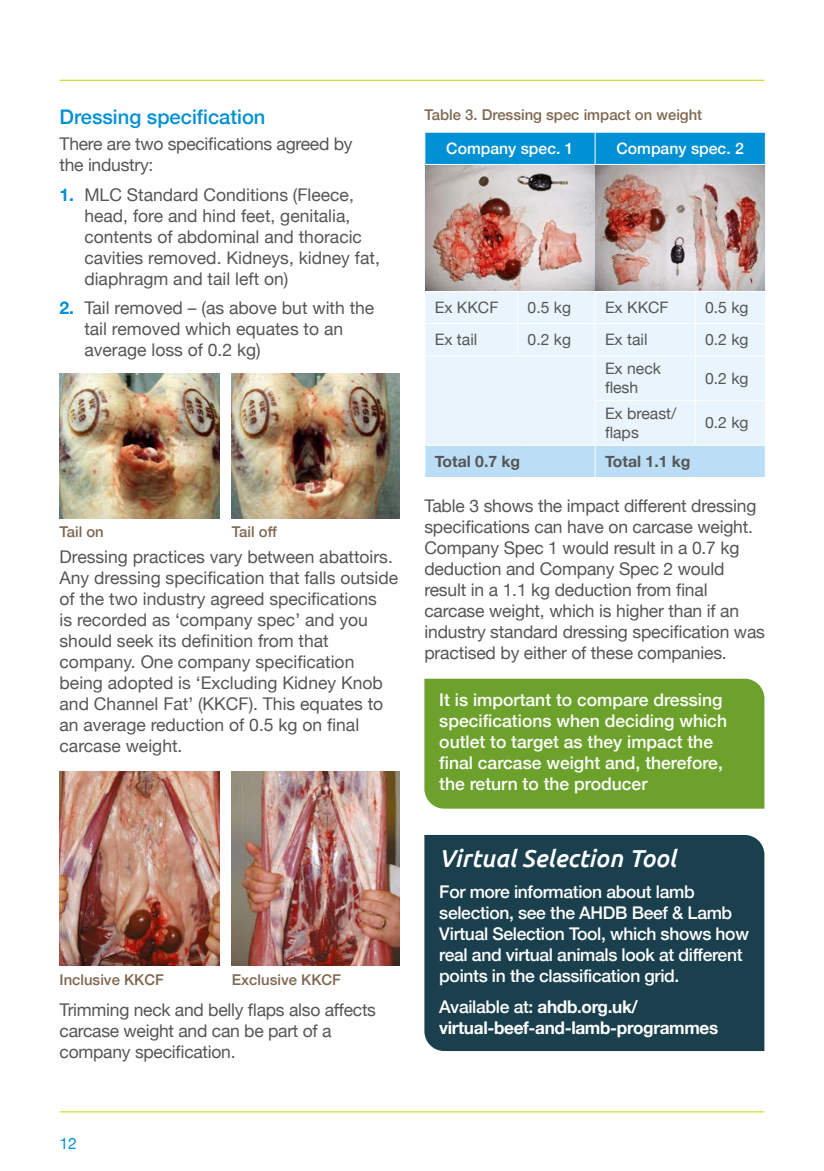
<style>
.page{position:relative;width:824px;height:1171px;background:#fff}
.page>*{position:absolute;margin:0;border:0;box-sizing:border-box;transform-origin:0 0}
.PULLOUT_HEADING{font:italic 500 24.5px "Ubuntu";color:#fff}
.SUB_HEADING_1{font:500 20.12px "Helvetica Neue";color:#0090d4}
.MAIN_BODY{font:17.5px/21px "Helvetica Neue";color:#565655}
.PULLOUTS_MAIN_TEXT{font:500 17.5px/21px "Helvetica Neue";letter-spacing:-.02em;color:#fff}
.PULLOUTS_MAIN_TEXT-2{font:500 17.5px/21px "Helvetica Neue";color:#fff}
.PULLOUTS_MAIN_TEXT-3{font:700 17.5px/21px "Helvetica Neue";letter-spacing:-.02em;color:#fff}
.TABLE_BODY{font:15.75px "Helvetica Neue";color:#565655}
.TABLE_TITLE{font:500 15.75px "Helvetica Neue";color:#fff}
.TABLE_BODY-2{font:700 15.75px "Helvetica Neue";color:#565655}
.t1{font:15.75px "Helvetica Neue";color:#0090d4}
.MAIN_CAPTION_2019{font:500 14.88px "Helvetica Neue";color:#7f6851}
.s1{font-weight:700;color:#0090d4}
.s2{font-weight:500}
</style>
<div class="page">
<hr style="left:60px;top:1111px;width:704px;height:1px;background:#c7d300">
<hr style="left:60px;top:80px;width:704px;height:1px;background:#c7d300">
<img style="left:232px;top:373px;width:167px;height:145px">
<img style="left:60px;top:373px;width:160px;height:145px">
<img style="left:232px;top:771px;width:168px;height:194px">
<img style="left:60px;top:771px;width:160px;height:194px">
<div style="left:425px;top:133px;width:339px;height:31px;background:#0090d4"></div>
<div style="left:425px;top:292px;width:339px;height:153px;background:#e9f4fc"></div>
<div style="left:425px;top:324px;width:339px;height:31px;background:#e9f4fc"></div>
<div style="left:425px;top:446px;width:339px;height:31px;background:#bbddf5"></div>
<hr style="left:517px;top:292px;width:1px;height:31px;background:#fff">
<hr style="left:594px;top:292px;width:1px;height:31px;background:#fff">
<hr style="left:694px;top:292px;width:1px;height:31px;background:#fff">
<hr style="left:424px;top:323px;width:93px;height:1px;background:#fff">
<hr style="left:517px;top:323px;width:78px;height:1px;background:#fff">
<hr style="left:517px;top:324px;width:1px;height:31px;background:#fff">
<hr style="left:595px;top:323px;width:100px;height:1px;background:#fff">
<hr style="left:594px;top:324px;width:1px;height:31px;background:#fff">
<hr style="left:695px;top:323px;width:70px;height:1px;background:#fff">
<hr style="left:694px;top:324px;width:1px;height:31px;background:#fff">
<hr style="left:424px;top:355px;width:93px;height:1px;background:#fff">
<hr style="left:517px;top:355px;width:78px;height:1px;background:#fff">
<hr style="left:595px;top:355px;width:100px;height:1px;background:#fff">
<hr style="left:594px;top:356px;width:1px;height:44px;background:#fff">
<hr style="left:695px;top:355px;width:70px;height:1px;background:#fff">
<hr style="left:694px;top:356px;width:1px;height:44px;background:#fff">
<hr style="left:594px;top:400px;width:101px;height:1px;background:#fff">
<hr style="left:594px;top:401px;width:1px;height:44px;background:#fff">
<hr style="left:695px;top:400px;width:70px;height:1px;background:#fff">
<hr style="left:694px;top:401px;width:1px;height:44px;background:#fff">
<hr style="left:594px;top:446px;width:1px;height:31px;background:#fff">
<hr style="left:594px;top:133px;width:1px;height:31px;background:#fff">
<img style="left:425px;top:165px;width:339px;height:126px">
<div style="left:424px;top:679px;width:340px;height:129px;background:#6ca22c"></div>
<div style="left:424px;top:835px;width:340px;height:216px;background:#1a404e"></div>
<p class="SUB_HEADING_1" style="left:60px;top:100px;width:207px">Dressing specification</p>
<p class="MAIN_BODY" style="left:60px;top:134px;width:294px">There are two specifications agreed by the industry:</p>
<p class="MAIN_BODY" style="left:84px;top:186px;width:297px;text-indent:-25px"><span class="s1">1.</span> MLC Standard Conditions (Fleece, head, fore and hind feet, genitalia, contents of abdominal and thoracic cavities removed. Kidneys, kidney fat, diaphragm and tail left on)</p>
<p class="MAIN_BODY" style="left:84px;top:298px;width:291px;text-indent:-25px"><span class="s1">2.</span> Tail removed – (as above but with the tail removed which equates to an average loss of 0.2 kg)</p>
<p class="MAIN_CAPTION_2019" style="left:60px;top:519px;width:46px">Tail on</p>
<p class="MAIN_CAPTION_2019" style="left:232px;top:519px;width:46px">Tail off</p>
<p class="MAIN_BODY" style="left:60px;top:547px;width:340px">Dressing practices vary between abattoirs.<br>Any dressing specification that falls outside of the two industry agreed specifications<br>is recorded as ‘company spec’ and you should seek its definition from that company. One company specification being adopted is ‘Excluding Kidney Knob and Channel Fat’ (KKCF). This equates to an average reduction of 0.5 kg on final carcase weight.</p>
<p class="MAIN_CAPTION_2019" style="left:60px;top:967px;width:106px">Inclusive KKCF</p>
<p class="MAIN_CAPTION_2019" style="left:232px;top:967px;width:111px">Exclusive KKCF</p>
<p class="MAIN_BODY" style="left:60px;top:1000px;width:318px">Trimming neck and belly flaps also affects carcase weight and can be part of a company specification.</p>
<p class="MAIN_CAPTION_2019" style="left:424px;top:102px;width:279px">Table 3. Dressing spec impact on weight</p>
<p class="TABLE_TITLE" style="left:446px;top:135px;width:129px">Company spec. 1</p>
<p class="TABLE_TITLE" style="left:616px;top:135px;width:129px">Company spec. 2</p>
<p class="TABLE_BODY" style="left:434px;top:296px;width:65px">Ex KKCF</p>
<p class="TABLE_BODY" style="left:527px;top:296px;width:45px">0.5 kg</p>
<p class="TABLE_BODY" style="left:605px;top:296px;width:65px">Ex KKCF</p>
<p class="TABLE_BODY" style="left:705px;top:296px;width:45px">0.5 kg</p>
<p class="TABLE_BODY" style="left:434px;top:328px;width:44px">Ex tail</p>
<p class="TABLE_BODY" style="left:527px;top:328px;width:45px">0.2 kg</p>
<p class="TABLE_BODY" style="left:605px;top:328px;width:44px">Ex tail</p>
<p class="TABLE_BODY" style="left:705px;top:328px;width:45px">0.2 kg</p>
<p class="TABLE_BODY" style="left:605px;top:357px;width:58px">Ex neck</p>
<p class="TABLE_BODY" style="left:605px;top:376px;width:35px">flesh</p>
<p class="TABLE_BODY" style="left:705px;top:366px;width:45px">0.2 kg</p>
<p class="TABLE_BODY" style="left:605px;top:401px;width:73px">Ex breast/</p>
<p class="TABLE_BODY" style="left:605px;top:421px;width:35px">flaps</p>
<p class="TABLE_BODY" style="left:705px;top:411px;width:45px">0.2 kg</p>
<p class="TABLE_BODY-2" style="left:434px;top:449px;width:87px">Total 0.7 kg</p>
<p class="TABLE_BODY-2" style="left:605px;top:449px;width:87px">Total 1.1 kg</p>
<p class="MAIN_BODY" style="left:424px;top:496px;width:342px">Table 3 shows the impact different dressing specifications can have on carcase weight.<br>Company Spec 1 would result in a 0.7 kg deduction and Company Spec 2 would result in a 1.1 kg deduction from final carcase weight, which is higher than if an industry standard dressing specification was practised by either of these companies.</p>
<p class="PULLOUTS_MAIN_TEXT-2" style="left:439px;top:688px;width:289px">It is important to compare dressing specifications when deciding which outlet to target as they impact the final carcase weight and, therefore, the return to the producer</p>
<p class="PULLOUT_HEADING" style="left:439px;top:843px;width:238px">Virtual Selection Tool</p>
<p class="PULLOUTS_MAIN_TEXT" style="left:439px;top:879px;width:311px">For more information about lamb selection, see the AHDB Beef &amp; Lamb Virtual Selection Tool, which shows how real and virtual animals look at different points in the classification grid.</p>
<p class="PULLOUTS_MAIN_TEXT-3" style="left:439px;top:996px;width:280px"><span class="s2">Available at:</span> ahdb.org.uk/ virtual-beef-and-lamb-programmes</p>
<p class="t1" style="left:60px;top:1132px;width:19px">12</p>
</div>
